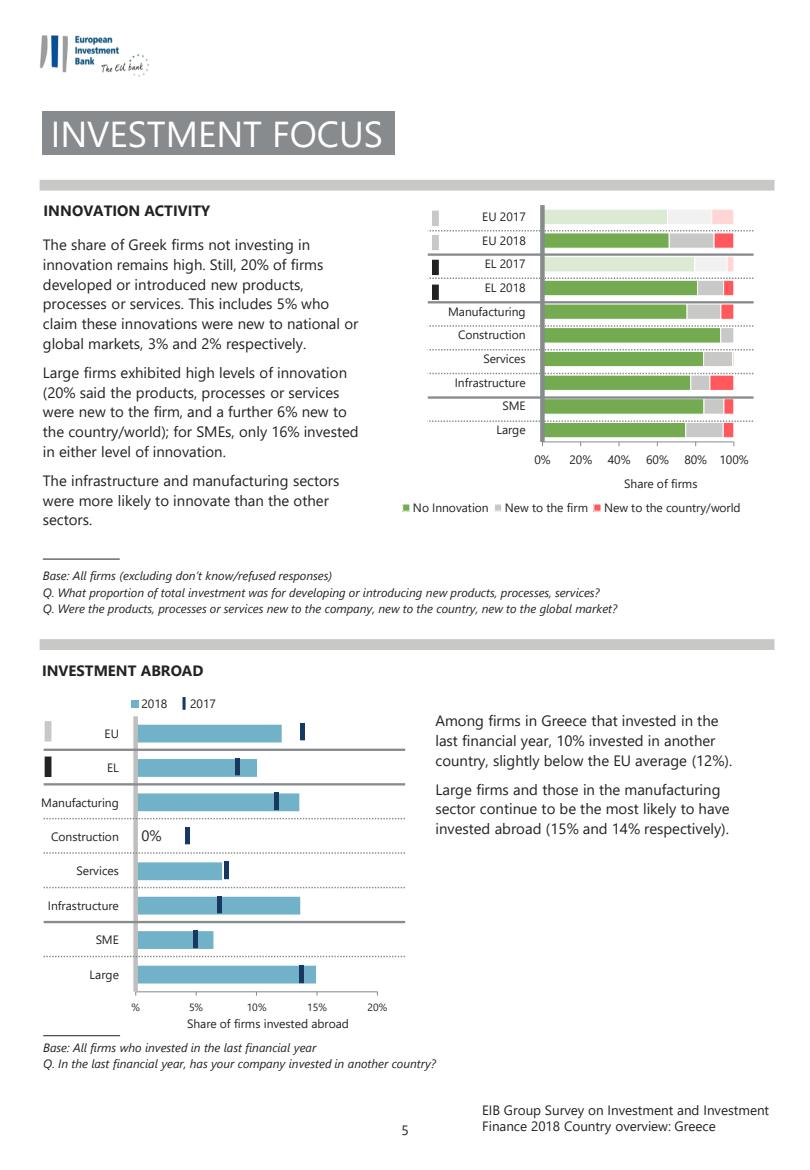
<style>
.page{position:relative;width:810px;height:1170px;background:#fff}
.page>*{position:absolute;margin:0;border:0;box-sizing:border-box;transform-origin:0 0}
.t1{font:36px "Segoe UI";color:#fff}
.t2{font:15px/19.8px "Segoe UI";color:#222223}
.t3{font:700 15px "Segoe UI";color:#222223}
.t4{font:13.5px/15.3px "Segoe UI";color:#222223}
.t5{font:italic 12px/15.9px "Segoe UI";color:#222223}
.t6{font:12px "Segoe UI";color:#222223}
.t7{font:10.5px "Segoe UI";color:#222223}
</style>
<div class="page">
<img style="left:39px;top:35px;width:110px;height:42px">
<svg style="left:138px;top:725px;width:178px;height:259px"></svg>
<hr style="left:136px;top:991px;width:241px;height:1px;background:#8f8f92">
<div style="left:133px;top:716px;width:5px;height:276px;background:#bfbfbf"></div>
<div style="left:131px;top:700px;width:7px;height:7px;background:#71b2c9"></div>
<img style="left:300px;top:966px;width:4px;height:18px">
<img style="left:193px;top:931px;width:4px;height:19px">
<img style="left:218px;top:896px;width:4px;height:20px">
<img style="left:225px;top:862px;width:4px;height:19px">
<img style="left:185px;top:827px;width:4px;height:20px">
<img style="left:275px;top:793px;width:4px;height:19px">
<img style="left:235px;top:758px;width:5px;height:20px">
<img style="left:300px;top:724px;width:4px;height:19px">
<div style="left:543px;top:209px;width:125px;height:16px;background:#dcead3"></div>
<div style="left:542px;top:209px;width:126px;height:16px;border:1px solid #fff"></div>
<div style="left:668px;top:209px;width:44px;height:16px;background:#f1f1f1"></div>
<div style="left:667px;top:209px;width:45px;height:16px;border:1px solid #fff"></div>
<div style="left:712px;top:209px;width:22px;height:16px;background:#ffd5d6"></div>
<div style="left:712px;top:209px;width:22px;height:16px;border:1px solid #fff"></div>
<div style="left:540px;top:205px;width:5px;height:237px;background:#888b8d"></div>
<div style="left:403px;top:504px;width:7px;height:7px;background:#74aa50"></div>
<div style="left:402px;top:504px;width:8px;height:7px;border:1px solid #fff"></div>
<div style="left:494px;top:504px;width:8px;height:7px;background:#c8c9c7"></div>
<div style="left:494px;top:504px;width:8px;height:7px;border:1px solid #fff"></div>
<div style="left:594px;top:504px;width:7px;height:7px;background:#ff585d"></div>
<hr style="left:428px;top:301px;width:326px;height:2px;background:#888b8d">
<hr style="left:428px;top:253px;width:326px;height:3px;background:#888b8d">
<hr style="left:428px;top:396px;width:326px;height:3px;background:#888b8d">
<svg style="left:427px;top:230px;width:326px;height:216px"></svg>
<div style="left:42px;top:111px;width:353px;height:44px;background:#888b8d"></div>
<div style="left:432px;top:285px;width:7px;height:15px;background:#222223"></div>
<div style="left:432px;top:260px;width:7px;height:15px;background:#222223"></div>
<div style="left:432px;top:235px;width:7px;height:15px;background:#c8c9c7"></div>
<div style="left:432px;top:211px;width:7px;height:15px;background:#c8c9c7"></div>
<hr style="left:43px;top:559px;width:77px;height:1px;background:#222223">
<div style="left:40px;top:180px;width:735px;height:11px;background:#c8c9c7"></div>
<div style="left:40px;top:639px;width:735px;height:11px;background:#c8c9c7"></div>
<hr style="left:44px;top:749px;width:361px;height:2px;background:#888b8d">
<hr style="left:44px;top:783px;width:361px;height:3px;background:#888b8d">
<svg style="left:44px;top:818px;width:361px;height:1px"></svg>
<svg style="left:44px;top:852px;width:361px;height:2px"></svg>
<svg style="left:44px;top:887px;width:361px;height:1px"></svg>
<hr style="left:44px;top:921px;width:361px;height:2px;background:#888b8d">
<svg style="left:44px;top:956px;width:361px;height:1px"></svg>
<div style="left:45px;top:757px;width:6px;height:20px;background:#222223"></div>
<div style="left:45px;top:721px;width:6px;height:21px;background:#c8c9c7"></div>
<hr style="left:43px;top:1035px;width:77px;height:1px;background:#222223">
<svg style="left:183px;top:697px;width:3px;height:13px"></svg>
<p class="t1" style="left:51px;top:108px;width:334px">INVESTMENT FOCUS</p>
<p class="t3" style="left:44px;top:200px;width:168px">INNOVATION ACTIVITY</p>
<p class="t2" style="left:43px;top:233px;width:317px">The share of Greek firms not investing in innovation remains high. Still, 20% of firms developed or introduced new products, processes or services. This includes 5% who claim these innovations were new to national or global markets, 3% and 2% respectively.</p>
<p class="t2" style="left:43px;top:361px;width:317px">Large firms exhibited high levels of innovation (20% said the products, processes or services were new to the firm, and a further 6% new to the country/world); for SMEs, only 16% invested in either level of innovation.</p>
<p class="t2" style="left:43px;top:469px;width:298px">The infrastructure and manufacturing sectors were more likely to innovate than the other sectors.</p>
<p class="t6" style="left:482px;top:208px;width:45px">EU 2017</p>
<p class="t6" style="left:482px;top:232px;width:45px">EU 2018</p>
<p class="t6" style="left:485px;top:255px;width:42px">EL 2017</p>
<p class="t6" style="left:485px;top:279px;width:42px">EL 2018</p>
<p class="t6" style="left:448px;top:303px;width:79px">Manufacturing</p>
<p class="t6" style="left:458px;top:326px;width:69px">Construction</p>
<p class="t6" style="left:483px;top:350px;width:44px">Services</p>
<p class="t6" style="left:455px;top:374px;width:72px">Infrastructure</p>
<p class="t6" style="left:503px;top:398px;width:25px">SME</p>
<p class="t6" style="left:496px;top:421px;width:31px">Large</p>
<p class="t6" style="left:534px;top:451px;width:18px">0%</p>
<p class="t6" style="left:569px;top:451px;width:24px">20%</p>
<p class="t6" style="left:608px;top:451px;width:24px">40%</p>
<p class="t6" style="left:646px;top:451px;width:24px">60%</p>
<p class="t6" style="left:684px;top:451px;width:24px">80%</p>
<p class="t6" style="left:719px;top:451px;width:31px">100%</p>
<p class="t6" style="left:624px;top:475px;width:75px">Share of firms</p>
<p class="t6" style="left:413px;top:499px;width:77px">No Innovation</p>
<p class="t6" style="left:505px;top:499px;width:85px">New to the firm</p>
<p class="t6" style="left:604px;top:499px;width:138px">New to the country/world</p>
<p class="t5" style="left:43px;top:566px;width:291px">Base: All firms (excluding don’t know/refused responses)</p>
<p class="t5" style="left:43px;top:584px;width:576px">Q. What proportion of total investment was for developing or introducing new products, processes, services?<br>Q. Were the products, processes or services new to the company, new to the country, new to the global market?</p>
<p class="t3" style="left:42px;top:660px;width:163px">INVESTMENT ABROAD</p>
<p class="t6" style="left:105px;top:725px;width:16px">EU</p>
<p class="t6" style="left:107px;top:759px;width:13px">EL</p>
<p class="t6" style="left:41px;top:794px;width:79px">Manufacturing</p>
<p class="t6" style="left:51px;top:828px;width:69px">Construction</p>
<p class="t6" style="left:77px;top:862px;width:44px">Services</p>
<p class="t6" style="left:48px;top:897px;width:72px">Infrastructure</p>
<p class="t6" style="left:96px;top:931px;width:25px">SME</p>
<p class="t6" style="left:90px;top:966px;width:31px">Large</p>
<p class="t6" style="left:141px;top:695px;width:27px">2018</p>
<p class="t6" style="left:190px;top:695px;width:27px">2017</p>
<p class="t2" style="left:141px;top:825px;width:22px">0%</p>
<p class="t7" style="left:131px;top:999px;width:10px">%</p>
<p class="t7" style="left:189px;top:999px;width:16px">5%</p>
<p class="t7" style="left:247px;top:999px;width:21px">10%</p>
<p class="t7" style="left:307px;top:999px;width:21px">15%</p>
<p class="t7" style="left:368px;top:999px;width:21px">20%</p>
<p class="t6" style="left:187px;top:1015px;width:164px">Share of firms invested abroad</p>
<p class="t5" style="left:43px;top:1039px;width:275px">Base: All firms who invested in the last financial year</p>
<p class="t2" style="left:435px;top:710px;width:298px">Among firms in Greece that invested in the last financial year, 10% invested in another country, slightly below the EU average (12%).</p>
<p class="t2" style="left:435px;top:778px;width:296px">Large firms and those in the manufacturing sector continue to be the most likely to have invested abroad (15% and 14% respectively).</p>
<p class="t5" style="left:43px;top:1055px;width:394px">Q. In the last financial year, has your company invested in another country?</p>
<p class="t4" style="left:402px;top:1122px;width:9px">5</p>
<p class="t4" style="left:482px;top:1102px;width:289px">EIB Group Survey on Investment and Investment<br>Finance 2018 Country overview: Greece</p>
</div>
